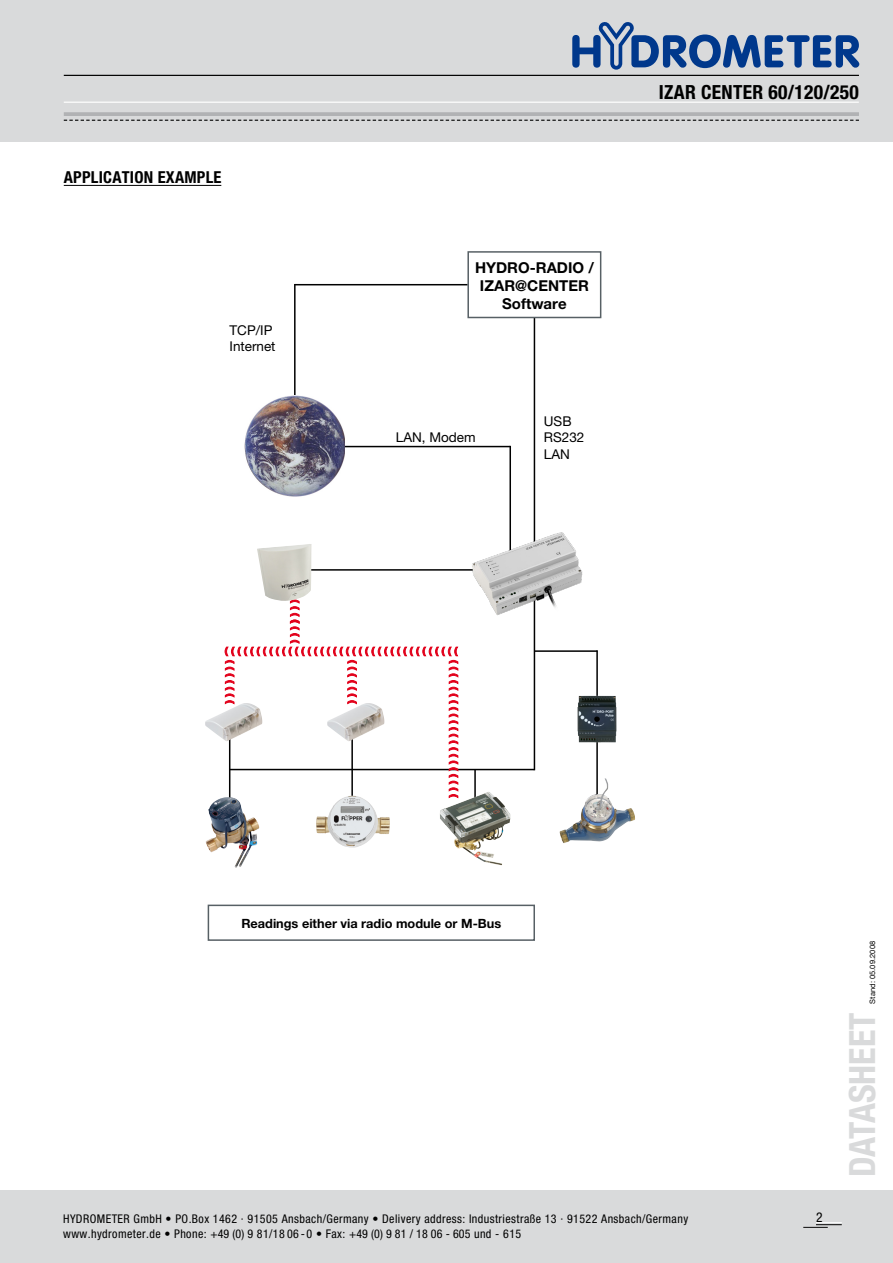
<style>
.page{position:relative;width:893px;height:1263px;background:#fff}
.page>*{position:absolute;margin:0;border:0;box-sizing:border-box;transform-origin:0 0}
.t1{font:700 condensed 36px "Helvetica Neue";color:#d9dadb}
.t2{font:700 condensed 19.5px "Helvetica Neue";letter-spacing:.015em;color:#000}
.t3{font:700 condensed 16.5px "Helvetica Neue";letter-spacing:.015em;color:#000}
.t4{font:700 15px/18px "Helvetica Neue";color:#000;text-align:center}
.t5{font:13.5px/16.2px "Helvetica Neue";color:#000}
.t6{font:700 12.75px "Helvetica Neue";color:#000}
.t7{font:condensed 12px/15px "Helvetica Neue";letter-spacing:.035em;color:#000}
.t8{font:7.5px "Helvetica Neue";letter-spacing:.01em;color:#000}
</style>
<div class="page">
<div style="left:0;top:0;width:893px;height:142px;background:#d9dadb"></div>
<div style="left:0;top:1190px;width:893px;height:73px;background:#d9dadb"></div>
<svg style="left:803px;top:1222px;width:39px;height:6px"></svg>
<hr style="left:64px;top:75px;width:795px;height:1px;background:#000">
<hr style="left:64px;top:112px;width:795px;height:4px;background:#b1b2b4">
<hr style="left:64px;top:102px;width:795px;height:1px;background:#fff">
<svg style="left:64px;top:120px;width:795px;height:1px"></svg>
<svg style="left:572px;top:22px;width:287px;height:48px"></svg>
<hr style="left:64px;top:185px;width:157px;height:1px;background:#000">
<hr style="left:294px;top:284px;width:2px;height:143px;background:#000">
<hr style="left:295px;top:284px;width:173px;height:1px;background:#000">
<hr style="left:509px;top:446px;width:2px;height:118px;background:#000">
<hr style="left:596px;top:650px;width:2px;height:50px;background:#000">
<hr style="left:230px;top:769px;width:304px;height:1px;background:#000">
<hr style="left:229px;top:731px;width:1px;height:77px;background:#000">
<hr style="left:596px;top:731px;width:2px;height:77px;background:#000">
<hr style="left:474px;top:769px;width:2px;height:39px;background:#000">
<img style="left:239px;top:813px;width:20px;height:54px">
<img style="left:317px;top:798px;width:73px;height:36px">
<img style="left:440px;top:791px;width:70px;height:74px">
<hr style="left:534px;top:317px;width:1px;height:453px;background:#000">
<img style="left:205px;top:703px;width:20px;height:37px">
<svg style="left:225px;top:601px;width:233px;height:197px"></svg>
<hr style="left:288px;top:569px;width:229px;height:2px;background:#000">
<img style="left:257px;top:544px;width:55px;height:57px">
<div style="left:467px;top:251px;width:134px;height:67px;border:2px solid #576065"></div>
<img style="left:577px;top:696px;width:39px;height:46px">
<img style="left:560px;top:778px;width:75px;height:65px">
<hr style="left:534px;top:650px;width:63px;height:2px;background:#000">
<hr style="left:295px;top:446px;width:215px;height:1px;background:#000">
<img style="left:244px;top:396px;width:101px;height:101px">
<img style="left:469px;top:525px;width:114px;height:94px">
<div style="left:208px;top:905px;width:327px;height:36px;border:2px solid #576065"></div>
<h3 class="t3" style="left:64px;top:167px;width:159px">APPLICATION EXAMPLE</h3>
<p class="t5" style="left:230px;top:322px;width:48px">TCP/IP<br>Internet</p>
<p class="t4" style="left:475px;top:258px;width:120px">HYDRO-RADIO /<br>IZAR@CENTER<br>Software</p>
<p class="t5" style="left:396px;top:429px;width:81px">LAN, Modem</p>
<p class="t5" style="left:544px;top:413px;width:42px">USB<br>RS232<br>LAN</p>
<h2 class="t2" style="left:659px;top:80px;width:202px">IZAR CENTER 60/120/250</h2>
<p class="t6" style="left:241px;top:915px;width:261px">Readings either via radio module or M-Bus</p>
<p class="t8" style="left:868px;top:1004px;width:64px;rotate:-90deg">Stand: 05.09.2008</p>
<h1 class="t1" style="left:840px;top:1177px;width:166px;rotate:-90deg">Datasheet</h1>
<p class="t7" style="left:63px;top:1211px;width:627px;text-indent:70px">GmbH • PO.Box 1 462 · 91 505 Ansbach/Germany • Delivery address: Industriestraße 1 3 · 91 522 Ansbach/Germany www.hydrometer.de • Phone: +49 (0) 9 81 /1 8 06-0 • Fax: +49 (0) 9 81 / 1 8 06 - 605 und - 61 5</p>
<p class="t7" style="left:63px;top:1211px;width:15px">Hydrometer</p>
</div>
